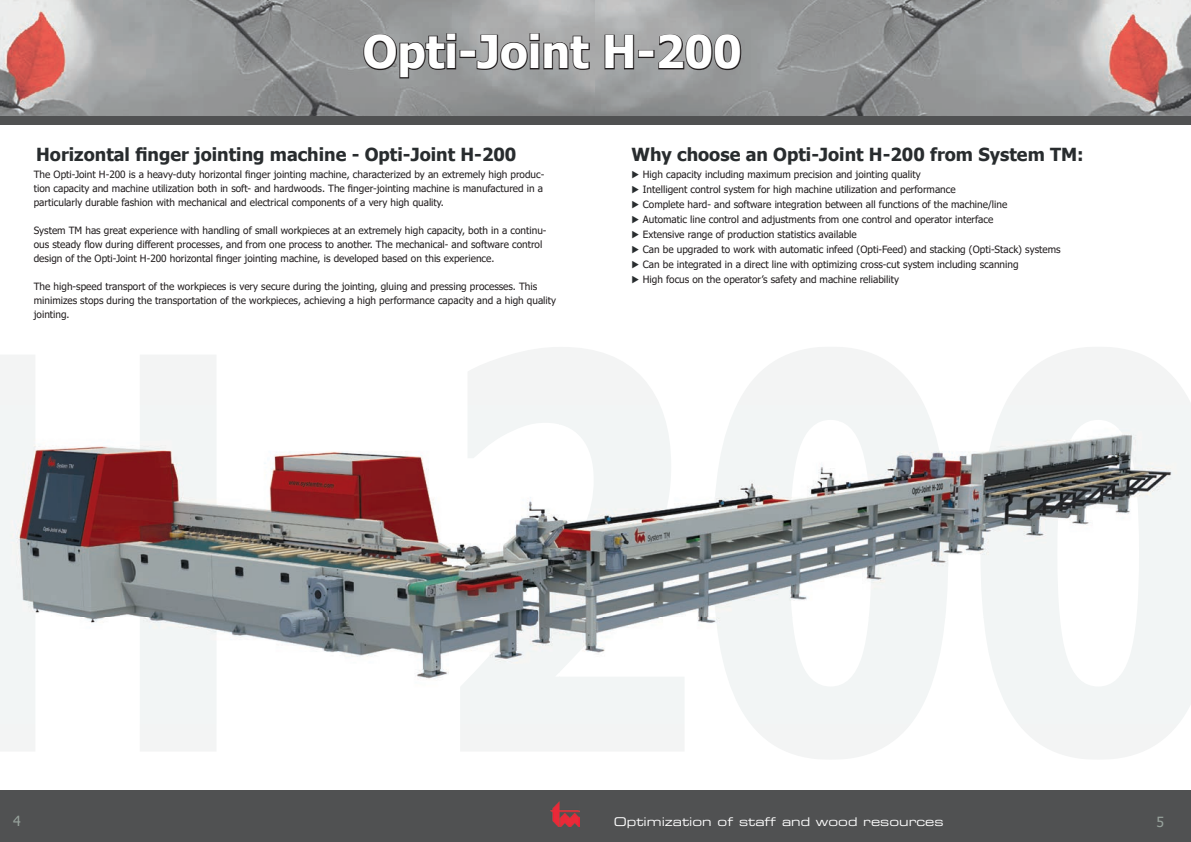
<style>
.page{position:relative;width:1191px;height:842px;background:#fff}
.page>*{position:absolute;margin:0;border:0;box-sizing:border-box;transform-origin:0 0}
.t1{font:700 45px "Tahoma";color:#fff}
.t2{font:700 18px "Tahoma";color:#282c2e}
.t3{font:14px "Tahoma";color:#97a29c}
.t4{font:12px "Eurostile LT Extended Two";color:#fff}
.t5{font:10px/15px "Tahoma";color:#231f20}
</style>
<div class="page">
<div style="left:0;top:791px;width:1191px;height:51px;background:#505152"></div>
<img style="left:550px;top:801px;width:29px;height:26px">
<img style="left:0;top:0;width:1191px;height:116px">
<svg style="left:362px;top:32px;width:95px;height:47px;background:#7b7c7d"></svg>
<div style="left:459px;top:50px;width:17px;height:8px;border:2px solid #231f20"></div>
<svg style="left:475px;top:32px;width:116px;height:39px;background:#858585"></svg>
<svg style="left:603px;top:34px;width:32px;height:36px"></svg>
<div style="left:638px;top:50px;width:16px;height:8px;border:2px solid #231f20"></div>
<svg style="left:657px;top:33px;width:85px;height:38px;background:#7d7d7e"></svg>
<div style="left:0;top:116px;width:1191px;height:9px;background:#505152"></div>
<img style="left:1119px;top:406px;width:70px;height:317px">
<img style="left:0;top:406px;width:1119px;height:317px">
<h1 class="t1" style="left:363px;top:21px;width:380px">Opti-Joint H-200</h1>
<h2 class="t2" style="left:36px;top:142px;width:482px">Horizontal finger jointing machine - Opti-Joint H-200</h2>
<h2 class="t2" style="left:631px;top:142px;width:454px">Why choose an Opti-Joint H-200 from System TM:</h2>
<p class="t5" style="left:34px;top:168px;width:512px;line-height:14px;text-align:justify">The Opti-Joint H-200 is a heavy-duty horizontal finger jointing machine, characterized by an extremely high produc&shy;tion capacity and machine utilization both in soft- and hardwoods. The finger-jointing machine is manufactured in a particularly durable fashion with mechanical and electrical components of a very high quality.</p>
<p class="t5" style="left:34px;top:224px;width:514px;line-height:14px">System TM has great experience with handling of small workpieces at an extremely high capacity, both in a continu&shy;ous steady flow during different processes, and from one process to another. The mechanical- and software control design of the Opti-Joint H-200 horizontal finger jointing machine, is developed based on this experience.</p>
<p class="t5" style="left:34px;top:280px;width:524px;line-height:14px">The high-speed transport of the workpieces is very secure during the jointing, gluing and pressing processes. This minimizes stops during the transportation of the workpieces, achieving a high performance capacity and a high quality jointing.</p>
<p class="t5" style="left:643px;top:168px;width:419px">High capacity including maximum precision and jointing quality<br>Intelligent control system for high machine utilization and performance<br>Complete hard- and software integration between all functions of the machine/line<br>Automatic line control and adjustments from one control and operator interface<br>Extensive range of production statistics available<br>Can be upgraded to work with automatic infeed (Opti-Feed) and stacking (Opti-Stack) systems Can be integrated in a direct line with optimizing cross-cut system including scanning<br>High focus on the operator’s safety and machine reliability</p>
<h3 class="t3" style="left:13px;top:811px;width:9px">4</h3>
<p class="t4" style="left:614px;top:813px;width:331px">Optimization of staff and wood resources</p>
<h3 class="t3" style="left:1156px;top:812px;width:9px">5</h3>
</div>
